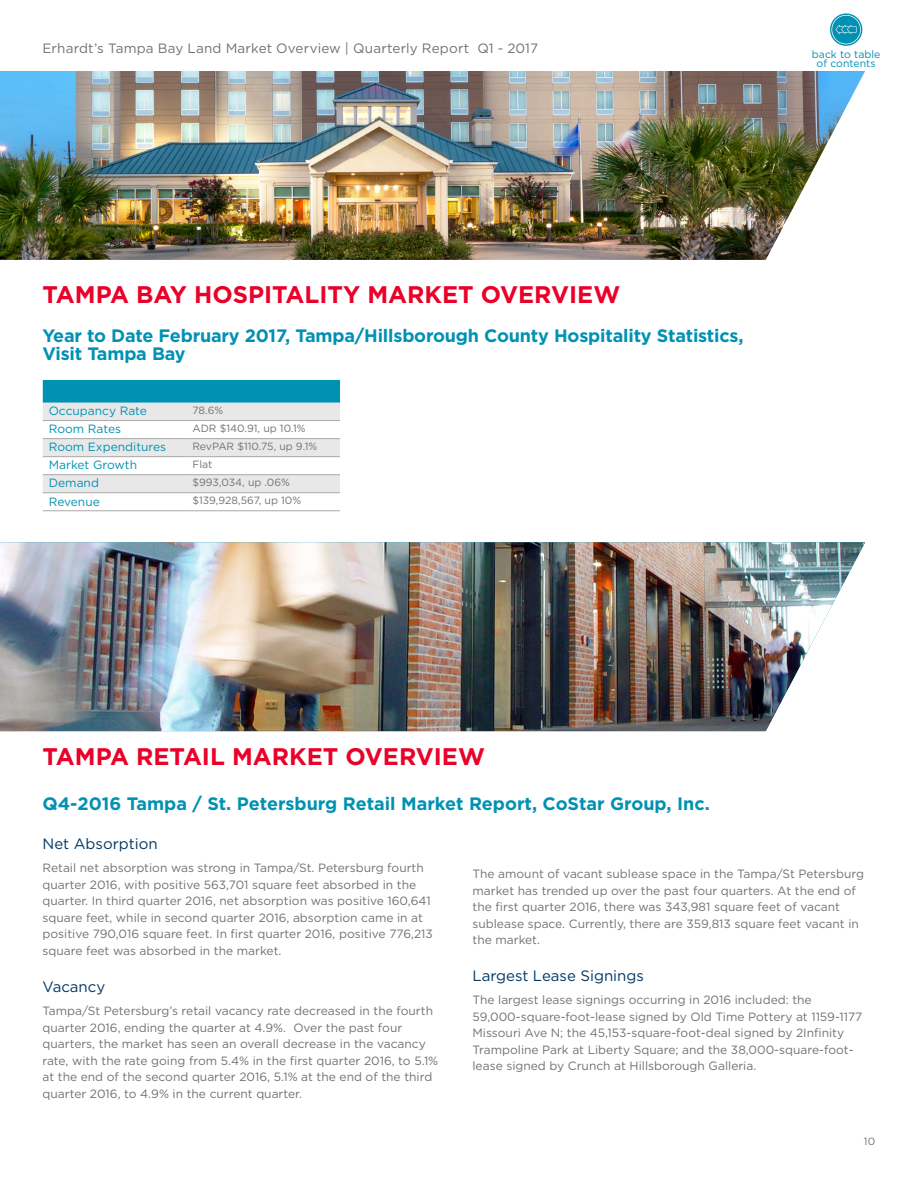
<style>
.page{position:relative;width:918px;height:1188px;background:#fff}
.page>*{position:absolute;margin:0;border:0;box-sizing:border-box;transform-origin:0 0}
.t1{font:700 24px "Gotham";color:#eb0029}
.t2{font:700 18px/18px "Gotham";letter-spacing:-.01em;color:#0091b3}
.t3{font:15px "Gotham";color:#003764}
.t4{font:13.5px "Gotham";letter-spacing:.01em;color:#707272}
.t5{font:12px/16.5px "Gotham";color:#707272}
.t6{font:12px "Gotham";color:#0091b3}
.t7{font:10.5px "Gotham";color:#707272}
.t8{font:10.5px/9px "Gotham";color:#0091b3;text-align:center}
</style>
<div class="page">
<img style="left:0;top:71px;width:865px;height:189px">
<img style="left:0;top:542px;width:865px;height:189px">
<svg style="left:830px;top:13px;width:32px;height:33px"></svg>
<svg style="left:831px;top:15px;width:30px;height:29px"></svg>
<svg style="left:43px;top:380px;width:297px;height:131px"></svg>
<hr style="left:43px;top:420px;width:143px;height:1px;background:#a9a8a9">
<hr style="left:186px;top:420px;width:154px;height:1px;background:#a9a8a9">
<hr style="left:43px;top:438px;width:143px;height:1px;background:#a9a8a9">
<hr style="left:186px;top:438px;width:154px;height:1px;background:#a9a8a9">
<hr style="left:43px;top:456px;width:143px;height:1px;background:#a9a8a9">
<hr style="left:186px;top:456px;width:154px;height:1px;background:#a9a8a9">
<hr style="left:43px;top:474px;width:143px;height:1px;background:#a9a8a9">
<hr style="left:186px;top:474px;width:154px;height:1px;background:#a9a8a9">
<hr style="left:43px;top:492px;width:143px;height:1px;background:#a9a8a9">
<hr style="left:186px;top:492px;width:154px;height:1px;background:#a9a8a9">
<hr style="left:43px;top:511px;width:143px;height:1px;background:#a9a8a9">
<hr style="left:186px;top:511px;width:154px;height:1px;background:#a9a8a9">
<p class="t4" style="left:43px;top:40px;width:497px">Erhardt’s Tampa Bay Land Market Overview | Quarterly Report Q1 - 2017</p>
<p class="t8" style="left:812px;top:50px;width:70px">back to table of contents</p>
<h1 class="t1" style="left:43px;top:279px;width:579px">TAMPA BAY HOSPITALITY MARKET OVERVIEW</h1>
<h2 class="t2" style="left:43px;top:326px;width:703px">Year to Date February 2017, Tampa/Hillsborough County Hospitality Statistics,<br>Visit Tampa Bay</h2>
<p class="t6" style="left:49px;top:403px;width:100px">Occupancy Rate</p>
<p class="t7" style="left:192px;top:404px;width:32px">78.6%</p>
<p class="t6" style="left:49px;top:421px;width:74px">Room Rates</p>
<p class="t7" style="left:192px;top:422px;width:115px">ADR $140.91, up 10.1%</p>
<p class="t6" style="left:49px;top:439px;width:119px">Room Expenditures</p>
<p class="t7" style="left:192px;top:440px;width:126px">RevPAR $110.75, up 9.1%</p>
<p class="t6" style="left:49px;top:458px;width:90px">Market Growth</p>
<p class="t7" style="left:192px;top:458px;width:21px">Flat</p>
<p class="t6" style="left:49px;top:476px;width:52px">Demand</p>
<p class="t7" style="left:192px;top:476px;width:99px">$993,034, up .06%</p>
<p class="t6" style="left:49px;top:494px;width:53px">Revenue</p>
<p class="t7" style="left:192px;top:494px;width:110px">$139,928,567, up 10%</p>
<h1 class="t1" style="left:43px;top:741px;width:444px">TAMPA RETAIL MARKET OVERVIEW</h1>
<h2 class="t2" style="left:43px;top:794px;width:669px">Q4-2016 Tampa / St. Petersburg Retail Market Report, CoStar Group, Inc.</h2>
<p class="t3" style="left:43px;top:834px;width:117px">Net Absorption</p>
<p class="t5" style="left:43px;top:859px;width:392px">Retail net absorption was strong in Tampa/St. Petersburg fourth quarter 2016, with positive 563,701 square feet absorbed in the quarter. In third quarter 2016, net absorption was positive 160,641 square feet, while in second quarter 2016, absorption came in at positive 790,016 square feet. In first quarter 2016, positive 776,213 square feet was absorbed in the market.</p>
<p class="t3" style="left:43px;top:977px;width:64px">Vacancy</p>
<p class="t5" style="left:43px;top:1002px;width:397px">Tampa/St Petersburg’s retail vacancy rate decreased in the fourth quarter 2016, ending the quarter at 4.9%. Over the past four quarters, the market has seen an overall decrease in the vacancy rate, with the rate going from 5.4% in the first quarter 2016, to 5.1% at the end of the second quarter 2016, 5.1% at the end of the third quarter 2016, to 4.9% in the current quarter.</p>
<p class="t5" style="left:473px;top:865px;width:393px">The amount of vacant sublease space in the Tampa/St Petersburg market has trended up over the past four quarters. At the end of the first quarter 2016, there was 343,981 square feet of vacant sublease space. Currently, there are 359,813 square feet vacant in the market.</p>
<p class="t3" style="left:472px;top:966px;width:173px">Largest Lease Signings</p>
<p class="t5" style="left:472px;top:992px;width:391px">The largest lease signings occurring in 2016 included: the 59,000-square-foot-lease signed by Old Time Pottery at 1159-1177<br>Missouri Ave N; the 45,153-square-foot-deal signed by 2Infinity Trampoline Park at Liberty Square; and the 38,000-square-foot&shy;lease signed by Crunch at Hillsborough Galleria.</p>
<p class="t7" style="left:864px;top:1135px;width:13px">10</p>
</div>
